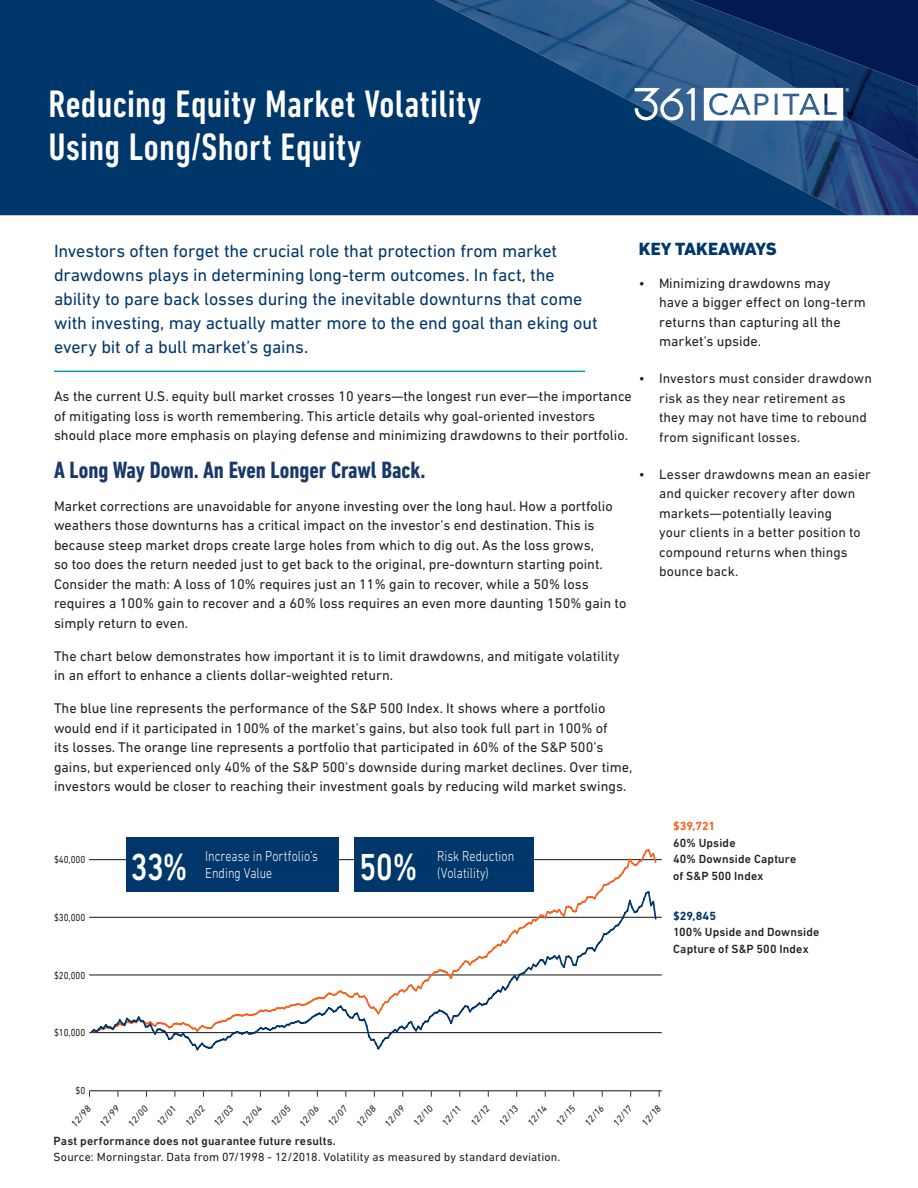
<style>
.page{position:relative;width:918px;height:1188px;background:#fff}
.page>*{position:absolute;margin:0;border:0;box-sizing:border-box;transform-origin:0 0}
.Section_Headers_Lar{font:500 condensed 39px/43.5px "DIN Next LT Pro";letter-spacing:.01em;color:#fff}
.t1{font:500 38.25px "DIN Next LT Pro";color:#fff;scale:.82 1}
.Main_Body{font:700 condensed 24px "DIN Next LT Pro";color:#193969}
.Opening_Paragraph{font:18px/24px "DIN Next LT Pro";letter-spacing:-.01em;color:#00376b}
.t2{font:800 18px "DIN Next LT Pro";letter-spacing:-.015em;color:#00376b}
.t3{font:300 14.7px/17.7px "DIN Next LT Pro";letter-spacing:.005em;color:#fff;scale:.82 1}
.Main_Body-2{font:14.25px/19.5px "DIN Next LT Pro";color:#231f20}
.t4{font:13.8px/19.5px "DIN Next LT Pro";letter-spacing:.005em;color:#231f20}
.Disclosure_-_8pt_new{font:12px/16.5px "DIN Next LT Pro";letter-spacing:.01em;color:#231f20}
.Disclosure_-_8pt_new-2{font:500 12px/16.5px "DIN Next LT Pro";letter-spacing:.01em;color:#231f20}
.t5{font:10.35px "DIN Next LT Pro";color:#231f20;scale:.87 1}
.t6{font:9.6px "DIN Next LT Pro";color:#231f20}
.s1{font-size:13.8px}
.s2{font-weight:700;color:#f36421}
.s3{font-weight:700;color:#00376b}
.s4{font-weight:500}
</style>
<div class="page">
<img style="left:850px;top:160px;width:68px;height:55px">
<img style="left:850px;top:120px;width:68px;height:40px">
<svg style="left:0;top:0;width:850px;height:215px;background:#053b6f"></svg>
<svg style="left:635px;top:0;width:283px;height:120px;background:#35537f"></svg>
<hr style="left:54px;top:371px;width:531px;height:1px;background:#009cac">
<hr style="left:89px;top:1090px;width:573px;height:1px;background:#231f20">
<hr style="left:89px;top:1032px;width:573px;height:1px;background:#231f20">
<hr style="left:89px;top:975px;width:573px;height:1px;background:#231f20">
<hr style="left:89px;top:917px;width:573px;height:1px;background:#231f20">
<hr style="left:89px;top:859px;width:573px;height:1px;background:#231f20">
<div style="left:126px;top:838px;width:213px;height:54px;background:#00376b"></div>
<div style="left:355px;top:838px;width:179px;height:54px;background:#00376b"></div>
<svg style="left:89px;top:909px;width:470px;height:44px"></svg>
<svg style="left:89px;top:953px;width:475px;height:98px"></svg>
<svg style="left:559px;top:849px;width:99px;height:121px"></svg>
<p class="Section_Headers_Lar" style="left:49px;top:82px;width:434px">Reducing Equity Market Volatility<br>Using Long/Short Equity</p>
<p class="Opening_Paragraph" style="left:54px;top:239px;width:545px">Investors often forget the crucial role that protection from market drawdowns plays in determining long-term outcomes. In fact, the ability to pare back losses during the inevitable downturns that come with investing, may actually matter more to the end goal than eking out every bit of a bull market’s gains.</p>
<p class="Main_Body-2" style="left:54px;top:387px;width:579px">As the current U.S. equity bull market crosses 10 years—the longest run ever—the importance of mitigating loss is worth remembering. This article details why goal-oriented investors should place more emphasis on playing defense and minimizing drawdowns to their portfolio.</p>
<p class="Main_Body" style="left:54px;top:456px;width:373px">A Long Way Down. An Even Longer Crawl Back.</p>
<p class="Main_Body-2" style="left:54px;top:496px;width:574px">Market corrections are unavoidable for anyone investing over the long haul. How a portfolio weathers those downturns has a critical impact on the investor’s end destination. This is because steep market drops create large holes from which to dig out. As the loss grows,<br>so too does the return needed just to get back to the original, pre-downturn starting point.<br>Consider the math: A loss of 10% requires just an 11% gain to recover, while a 50% loss requires a 100% gain to recover and a 60% loss requires an even more daunting 150% gain to simply return to even.</p>
<p class="Main_Body-2" style="left:54px;top:646px;width:567px">The chart below demonstrates how important it is to limit drawdowns, and mitigate volatility in an effort to enhance a clients dollar-weighted return.</p>
<p class="Main_Body-2" style="left:54px;top:699px;width:580px">The blue line represents the performance of the S&amp;P 500 Index. It shows where a portfolio would end if it participated in 100% of the market’s gains, but also took full part in 100% of<br>its losses. The orange line represents a portfolio that participated in 60% of the S&amp;P 500’s gains, but experienced only 40% of the S&amp;P 500’s downside during market declines. Over time, investors would be closer to reaching their investment goals by reducing wild market swings.</p>
<p class="t2" style="left:639px;top:238px;width:139px">KEY TAKEAWAYS</p>
<p class="Main_Body-2" style="left:659px;top:273px;width:208px;text-indent:-20px"><span class="s1">• M</span>inimizing drawdowns may<br>have a bigger effect on long-term returns than capturing all the market’s upside<span class="s1">.</span></p>
<p class="t4" style="left:659px;top:369px;width:214px;text-indent:-20px">• Investors must consider drawdown risk as they near retirement as they may not have time to rebound from significant losses.</p>
<p class="t4" style="left:659px;top:464px;width:213px;text-indent:-20px">• Lesser drawdowns mean an easier and quicker recovery after down markets—potentially leaving<br>your clients in a better position to compound returns when things bounce back.</p>
<p class="t5" style="left:54px;top:854px;width:38px">$40,000</p>
<p class="t1" style="left:131px;top:845px;width:71px">33%</p>
<p class="t3" style="left:205px;top:847px;width:139px">Increase in Portfolio’s<br>Ending Value</p>
<p class="t1" style="left:359px;top:845px;width:72px">50%</p>
<p class="t3" style="left:437px;top:847px;width:95px">Risk Reduction (Volatility)</p>
<p class="t5" style="left:54px;top:912px;width:38px">$30,000</p>
<p class="t5" style="left:54px;top:969px;width:38px">$20,000</p>
<p class="Disclosure_-_8pt_new-2" style="left:673px;top:818px;width:125px"><span class="s2">$39,721<br></span>60% Upside<br>40% Downside Capture of S&amp;P 500 Index</p>
<p class="Disclosure_-_8pt_new-2" style="left:673px;top:907px;width:148px"><span class="s3">$29,845<br></span>100% Upside and Downside<br>Capture of S&amp;P 500 Index</p>
<p class="t5" style="left:54px;top:1027px;width:38px">$10,000</p>
<p class="t5" style="left:76px;top:1085px;width:13px">$0</p>
<p class="t6" style="left:69px;top:1122px;width:26px;rotate:-49deg">12/98</p>
<p class="t6" style="left:97px;top:1122px;width:26px;rotate:-49deg">12/99</p>
<p class="t6" style="left:126px;top:1122px;width:26px;rotate:-49deg">12/00</p>
<p class="t6" style="left:154px;top:1122px;width:26px;rotate:-49deg">12/01</p>
<p class="t6" style="left:183px;top:1122px;width:26px;rotate:-49deg">12/02</p>
<p class="t6" style="left:211px;top:1122px;width:26px;rotate:-49deg">12/03</p>
<p class="t6" style="left:240px;top:1122px;width:26px;rotate:-49deg">12/04</p>
<p class="t6" style="left:268px;top:1122px;width:26px;rotate:-49deg">12/05</p>
<p class="t6" style="left:297px;top:1122px;width:26px;rotate:-49deg">12/06</p>
<p class="t6" style="left:325px;top:1122px;width:26px;rotate:-49deg">12/07</p>
<p class="t6" style="left:354px;top:1122px;width:26px;rotate:-49deg">12/08</p>
<p class="t6" style="left:382px;top:1122px;width:26px;rotate:-49deg">12/09</p>
<p class="t6" style="left:411px;top:1121px;width:26px;rotate:-49deg">12/10</p>
<p class="t6" style="left:440px;top:1121px;width:25px;rotate:-49deg">12/11</p>
<p class="t6" style="left:468px;top:1121px;width:25px;rotate:-49deg">12/12</p>
<p class="t6" style="left:497px;top:1121px;width:25px;rotate:-49deg">12/13</p>
<p class="t6" style="left:525px;top:1121px;width:26px;rotate:-49deg">12/14</p>
<p class="t6" style="left:554px;top:1121px;width:25px;rotate:-49deg">12/15</p>
<p class="t6" style="left:582px;top:1121px;width:26px;rotate:-49deg">12/16</p>
<p class="t6" style="left:611px;top:1121px;width:25px;rotate:-49deg">12/17</p>
<p class="t6" style="left:639px;top:1121px;width:26px;rotate:-49deg">12/18</p>
<p class="Disclosure_-_8pt_new" style="left:54px;top:1132px;width:508px"><span class="s4">Past performance does not guarantee future results.<br></span>Source: Morningstar. Data from 07/1998 - 12/2018. Volatility as measured by standard deviation.</p>
</div>
